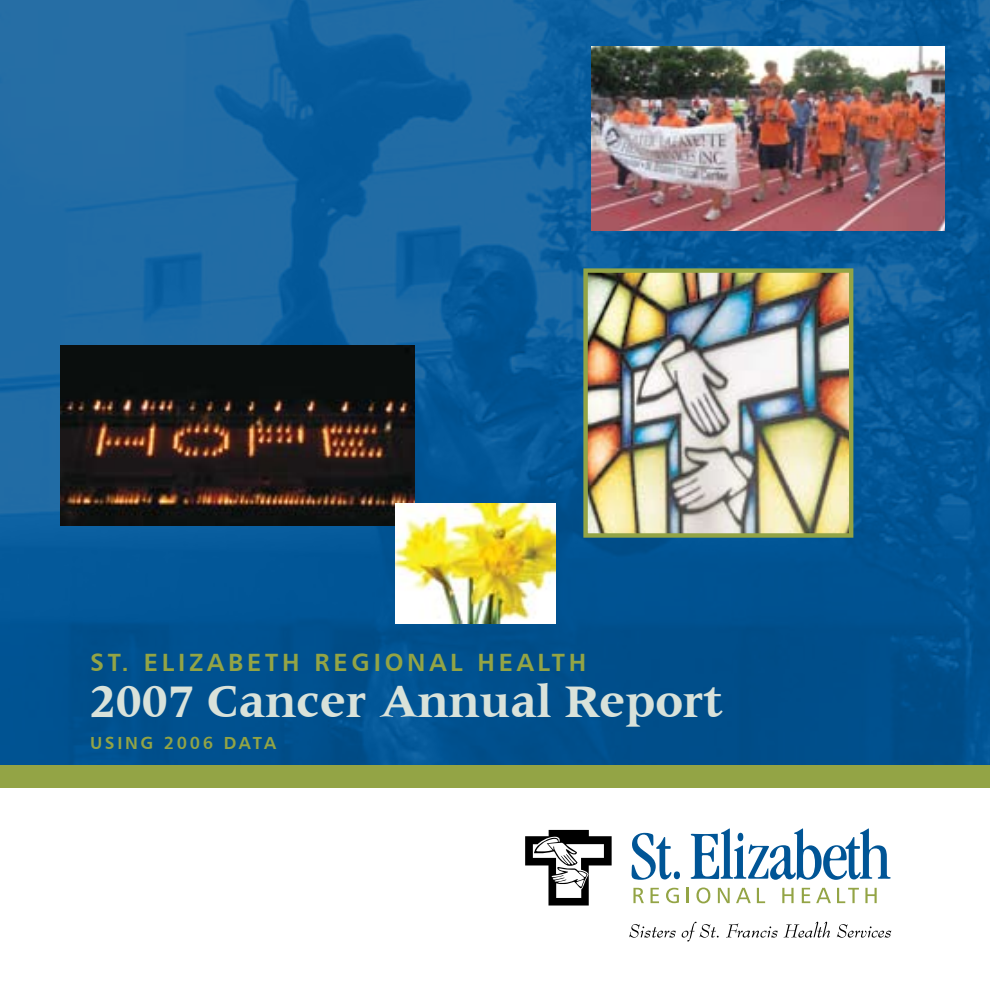
<style>
.page{position:relative;width:990px;height:990px;background:#fff}
.page>*{position:absolute;margin:0;border:0;box-sizing:border-box;transform-origin:0 0}
.t1{font:700 47.5px "Latin 725 BT";color:#d9e2da}
.t2{font:25px "Humanist 777 BT Bold B";letter-spacing:.15em;color:#93a445}
.t3{font:17.5px "Humanist 777 BT Bold B";letter-spacing:.15em;color:#93a445}
</style>
<div class="page">
<img style="left:0;top:0;width:990px;height:765px">
<div style="left:0;top:765px;width:990px;height:23px;background:#93a445"></div>
<svg style="left:691px;top:828px;width:200px;height:52px"></svg>
<svg style="left:632px;top:833px;width:48px;height:47px"></svg>
<svg style="left:633px;top:888px;width:11px;height:15px"></svg>
<svg style="left:651px;top:888px;width:8px;height:15px"></svg>
<svg style="left:666px;top:888px;width:13px;height:15px"></svg>
<svg style="left:687px;top:888px;width:2px;height:15px"></svg>
<svg style="left:696px;top:888px;width:14px;height:15px"></svg>
<svg style="left:718px;top:888px;width:12px;height:15px"></svg>
<svg style="left:736px;top:888px;width:15px;height:15px"></svg>
<svg style="left:757px;top:888px;width:8px;height:15px"></svg>
<svg style="left:782px;top:888px;width:12px;height:15px"></svg>
<svg style="left:802px;top:888px;width:8px;height:15px"></svg>
<svg style="left:816px;top:888px;width:15px;height:15px"></svg>
<svg style="left:837px;top:888px;width:22px;height:15px"></svg>
<svg style="left:865px;top:888px;width:12px;height:15px"></svg>
<svg style="left:629px;top:924px;width:47px;height:14px"></svg>
<svg style="left:682px;top:922px;width:37px;height:20px"></svg>
<svg style="left:726px;top:923px;width:52px;height:15px"></svg>
<svg style="left:784px;top:922px;width:46px;height:16px"></svg>
<svg style="left:837px;top:924px;width:54px;height:14px"></svg>
<svg style="left:525px;top:830px;width:87px;height:76px"></svg>
<img style="left:591px;top:47px;width:354px;height:184px">
<img style="left:581px;top:266px;width:275px;height:274px">
<img style="left:61px;top:346px;width:353px;height:180px">
<img style="left:395px;top:504px;width:160px;height:119px">
<p class="t2" style="left:90px;top:647px;width:498px">ST. ELIZABE TH RE GIONAL HEALTH</p>
<h1 class="t1" style="left:90px;top:674px;width:635px">2007 Cancer Annual Report</h1>
<p class="t3" style="left:90px;top:732px;width:188px">USING 2006 DATA</p>
</div>
